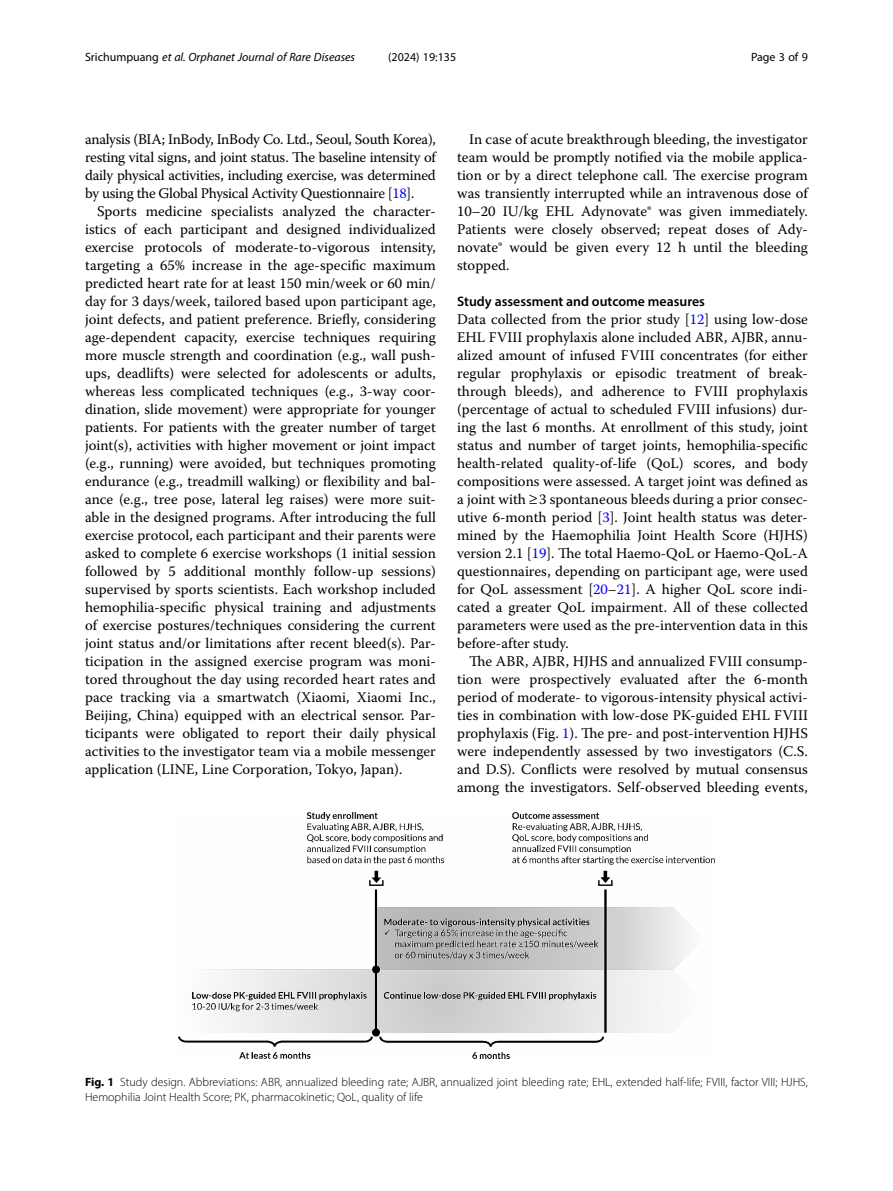
<style>
.page{position:relative;width:893px;height:1191px;background:#fff}
.page>*{position:absolute;margin:0;border:0;box-sizing:border-box;transform-origin:0 0}
.Body_Text_Indent{font:14.7px/18px "Warnock Pro";color:#000;text-align:justify}
.Body_Text{font:14.7px/18px "Warnock Pro";letter-spacing:-.01em;color:#000;text-align:justify}
.Head_2{font:600 13.8px "Myriad Pro";color:#000}
.Figure_Caption{font:300 12px/15px "Myriad Pro";color:#000}
.t1{font:italic 12px "Myriad Pro";color:#000}
.t2{font:12px "Myriad Pro";color:#000}
.s1{font-style:normal}
.s2{color:#00f}
.s3{font-weight:700}
</style>
<div class="page">
<img style="left:178px;top:812px;width:536px;height:247px">
<p class="t1" style="left:85px;top:50px;width:272px"><span class="s1">Srichumpuang</span> et al. Orphanet Journal of Rare Diseases</p>
<p class="t2" style="left:388px;top:50px;width:70px">(2024) 19:135</p>
<p class="t2" style="left:751px;top:50px;width:58px">Page 3 of 9</p>
<p class="Body_Text" style="left:85px;top:130px;width:352px">analysis (BIA; InBody, InBody Co. Ltd., Seoul, South Korea), resting vital signs, and joint status. The baseline intensity of daily physical activities, including exercise, was determined by using the Global Physical Activity Questionnaire [<span class="s2">18</span>].</p>
<p class="Body_Text_Indent" style="left:85px;top:202px;width:352px;text-indent:12px">Sports medicine specialists analyzed the character&shy;istics of each participant and designed individualized exercise protocols of moderate-to-vigorous intensity, targeting a 65% increase in the age-specific maximum predicted heart rate for at least 150 min/week or 60 min/ day for 3 days/week, tailored based upon participant age, joint defects, and patient preference. Briefly, considering age-dependent capacity, exercise techniques requiring more muscle strength and coordination (e.g., wall push&shy;ups, deadlifts) were selected for adolescents or adults, whereas less complicated techniques (e.g., 3-way coor&shy;dination, slide movement) were appropriate for younger patients. For patients with the greater number of target joint(s), activities with higher movement or joint impact (e.g., running) were avoided, but techniques promoting endurance (e.g., treadmill walking) or flexibility and bal&shy;ance (e.g., tree pose, lateral leg raises) were more suit&shy;able in the designed programs. After introducing the full exercise protocol, each participant and their parents were asked to complete 6 exercise workshops (1 initial session followed by 5 additional monthly follow-up sessions) supervised by sports scientists. Each workshop included hemophilia-specific physical training and adjustments of exercise postures/techniques considering the current joint status and/or limitations after recent bleed(s). Par&shy;ticipation in the assigned exercise program was moni&shy;tored throughout the day using recorded heart rates and pace tracking via a smartwatch (Xiaomi, Xiaomi Inc., Beijing, China) equipped with an electrical sensor. Par&shy;ticipants were obligated to report their daily physical activities to the investigator team via a mobile messenger application (LINE, Line Corporation, Tokyo, Japan).</p>
<p class="Body_Text_Indent" style="left:457px;top:130px;width:352px;text-indent:12px">In case of acute breakthrough bleeding, the investigator team would be promptly notified via the mobile applica&shy;tion or by a direct telephone call. The exercise program was transiently interrupted while an intravenous dose of 10–20 IU/kg EHL Adynovate® was given immediately.<br>Patients were closely observed; repeat doses of Ady&shy;novate® would be given every 12 h until the bleeding stopped.</p>
<p class="Head_2" style="left:457px;top:293px;width:249px">Study assessment and outcome measures</p>
<p class="Body_Text" style="left:457px;top:310px;width:352px">Data collected from the prior study [<span class="s2">12</span>] using low-dose EHL FVIII prophylaxis alone included ABR, AJBR, annu&shy;alized amount of infused FVIII concentrates (for either regular prophylaxis or episodic treatment of break&shy;through bleeds), and adherence to FVIII prophylaxis (percentage of actual to scheduled FVIII infusions) dur&shy;ing the last 6 months. At enrollment of this study, joint status and number of target joints, hemophilia-specific health-related quality-of-life (QoL) scores, and body compositions were assessed. A target joint was defined as a joint with ≥3 spontaneous bleeds during a prior consec&shy;utive 6-month period [<span class="s2">3</span>]. Joint health status was deter&shy;mined by the Haemophilia Joint Health Score (HJHS) version 2.1 [<span class="s2">19</span>]. The total Haemo-QoL or Haemo-QoL-A questionnaires, depending on participant age, were used for QoL assessment [<span class="s2">20</span>–<span class="s2">21</span>]. A higher QoL score indi&shy;cated a greater QoL impairment. All of these collected parameters were used as the pre-intervention data in this before-after study.</p>
<p class="Body_Text_Indent" style="left:457px;top:652px;width:352px;text-indent:12px">The ABR, AJBR, HJHS and annualized FVIII consump&shy;tion were prospectively evaluated after the 6-month period of moderate- to vigorous-intensity physical activi&shy;ties in combination with low-dose PK-guided EHL FVIII prophylaxis (Fig. <span class="s2">1</span>). The pre- and post-intervention HJHS were independently assessed by two investigators (C.S. and D.S). Conflicts were resolved by mutual consensus among the investigators. Self-observed bleeding events,</p>
<p class="Figure_Caption" style="left:85px;top:1074px;width:724px"><span class="s3">Fig. 1</span> Study design. Abbreviations: ABR, annualized bleeding rate; AJBR, annualized joint bleeding rate; EHL, extended half-life; FVIII, factor VIII; HJHS,<br>Hemophilia Joint Health Score; PK, pharmacokinetic; QoL, quality of life</p>
</div>
